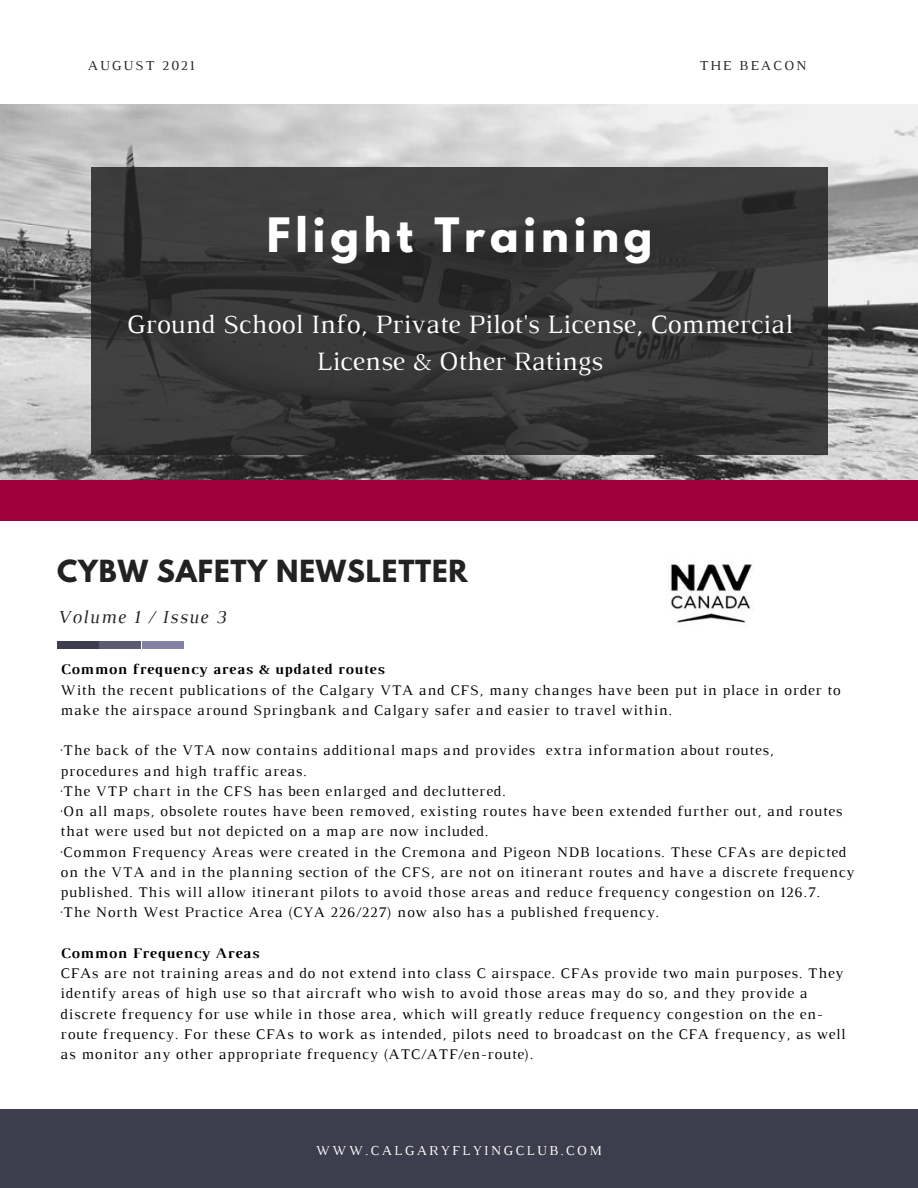
<style>
.page{position:relative;width:918px;height:1188px;background:#fff}
.page>*{position:absolute;margin:0;border:0;box-sizing:border-box;transform-origin:0 0}
.t1{font:700 42px "League Spartan";letter-spacing:.115em;color:#fff}
.t2{font:27px/37.2px "Luthier";color:#fff;text-align:center}
.t3{font:700 27px "League Spartan";letter-spacing:.03em;color:#222}
.t4{font:italic 18.75px "Luthier";letter-spacing:.07em;color:#222}
.t5{font:15px/20.2px "Luthier";letter-spacing:.05em;color:#000}
.t6{font:700 15px "Luthier";letter-spacing:.05em;color:#000}
.t7{font:13.95px "Luthier";letter-spacing:.16em;color:#fff}
.t8{font:13.95px "Luthier";letter-spacing:.14em;color:#222}
</style>
<div class="page">
<img style="left:0;top:105px;width:918px;height:375px">
<div style="left:0;top:1110px;width:918px;height:78px;background:#3e3d4d"></div>
<div style="left:57px;top:641px;width:42px;height:8px;background:#3e3d4d"></div>
<div style="left:100px;top:641px;width:41px;height:8px;background:#5b5a71"></div>
<div style="left:142px;top:641px;width:41px;height:8px;background:#8382a3"></div>
<svg style="left:92px;top:168px;width:736px;height:287px;background:#363636"></svg>
<div style="left:0;top:480px;width:918px;height:41px;background:#9e003c"></div>
<img style="left:670px;top:564px;width:82px;height:59px">
<p class="t8" style="left:88px;top:60px;width:108px">AUGUST 2021</p>
<p class="t8" style="left:699px;top:60px;width:109px">THE BEACON</p>
<h1 class="t1" style="left:267px;top:214px;width:387px">Flight Training</h1>
<h2 class="t2" style="left:127px;top:308px;width:668px">Ground School Info, Private Pilot's License, Commercial<br>License &amp; Other Ratings</h2>
<h2 class="t3" style="left:57px;top:557px;width:412px">CYBW SAFETY NEWSLETTER</h2>
<p class="t4" style="left:57px;top:611px;width:170px">Volume 1 / Issue 3</p>
<p class="t6" style="left:61px;top:664px;width:325px">Common frequency areas &amp; updated routes</p>
<p class="t5" style="left:61px;top:681px;width:782px">With the recent publications of the Calgary VTA and CFS, many changes have been put in place in order to make the airspace around Springbank and Calgary safer and easier to travel within.</p>
<p class="t5" style="left:61px;top:741px;width:795px">·The back of the VTA now contains additional maps and provides extra information about routes, procedures and high traffic areas.<br>·The VTP chart in the CFS has been enlarged and decluttered.<br>·On all maps, obsolete routes have been removed, existing routes have been extended further out, and routes that were used but not depicted on a map are now included.<br>·Common Frequency Areas were created in the Cremona and Pigeon NDB locations. These CFAs are depicted on the VTA and in the planning section of the CFS, are not on itinerant routes and have a discrete frequency published. This will allow itinerant pilots to avoid those areas and reduce frequency congestion on 126.7.<br>·The North West Practice Area (CYA 226/227) now also has a published frequency.</p>
<p class="t6" style="left:61px;top:947px;width:199px">Common Frequency Areas</p>
<p class="t5" style="left:61px;top:964px;width:786px">CFAs are not training areas and do not extend into class C airspace. CFAs provide two main purposes. They identify areas of high use so that aircraft who wish to avoid those areas may do so, and they provide a discrete frequency for use while in those area, which will greatly reduce frequency congestion on the en&shy;route frequency. For these CFAs to work as intended, pilots need to broadcast on the CFA frequency, as well as monitor any other appropriate frequency (ATC/ATF/en-route).</p>
<p class="t7" style="left:316px;top:1145px;width:288px">WWW.CALGARYFLYINGCLUB.COM</p>
</div>
